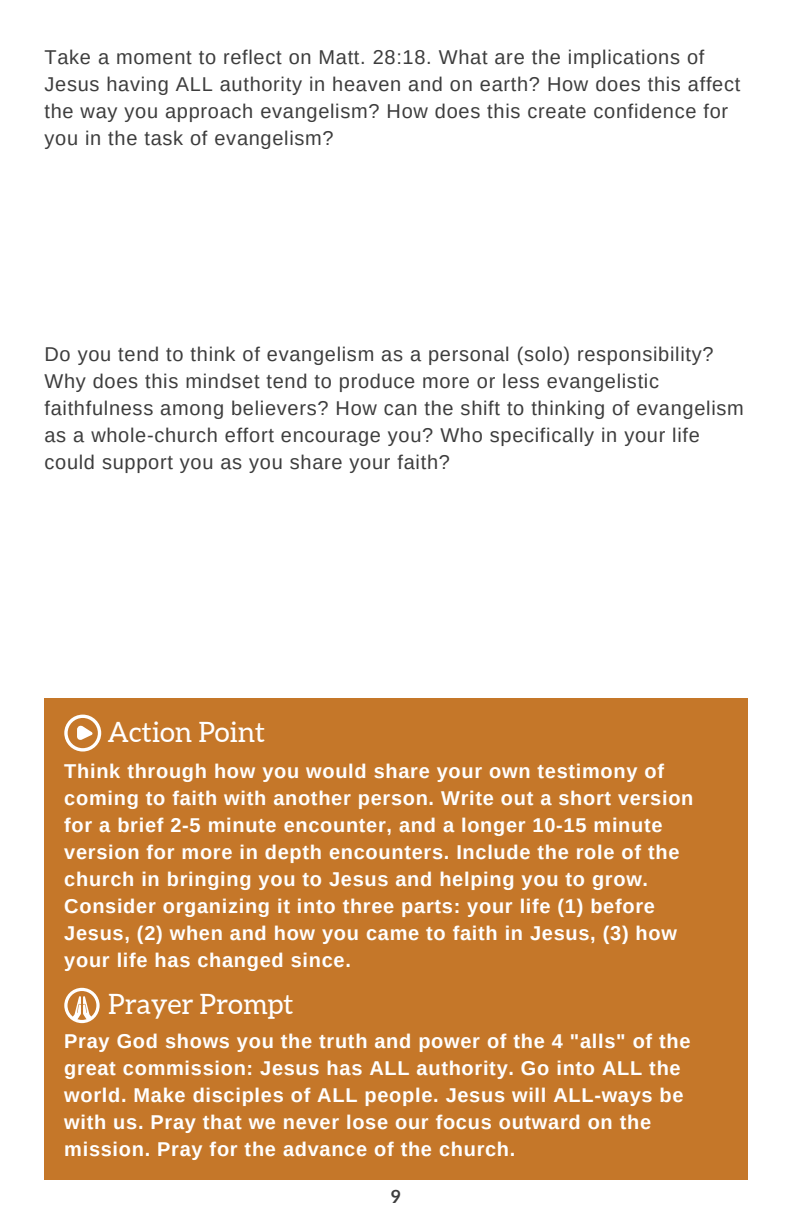
<style>
.page{position:relative;width:792px;height:1224px;background:#fff}
.page>*{position:absolute;margin:0;border:0;box-sizing:border-box;transform-origin:0 0}
.t1{font:28px "Aleo";color:#fff}
.t2{font:700 20px/27px "Arimo";letter-spacing:.035em;color:#fff}
.t3{font:20px/27px "Arimo";letter-spacing:.035em;color:#3d3d3d}
.t4{font:700 18px "Aleo";color:#3d3d3d}
</style>
<div class="page">
<div style="left:44px;top:698px;width:703px;height:482px;background:#c57729"></div>
<svg style="left:64px;top:715px;width:37px;height:36px"></svg>
<svg style="left:64px;top:988px;width:36px;height:35px"></svg>
<h1 class="t3" style="left:45px;top:44px;width:697px">Take a moment to reflect on Matt. 28:18. What are the implications of Jesus having ALL authority in heaven and on earth? How does this affect the way you approach evangelism? How does this create confidence for you in the task of evangelism?</h1>
<h1 class="t3" style="left:45px;top:341px;width:701px">Do you tend to think of evangelism as a personal (solo) responsibility?<br>Why does this mindset tend to produce more or less evangelistic faithfulness among believers? How can the shift to thinking of evangelism as a whole-church effort encourage you? Who specifically in your life could support you as you share your faith?</h1>
<h1 class="t1" style="left:108px;top:716px;width:159px">Action Point</h1>
<p class="t2" style="left:64px;top:758px;width:631px">Think through how you would share your own testimony of coming to faith with another person. Write out a short version for a brief 2-5 minute encounter, and a longer 10-15 minute version for more in depth encounters. Include the role of the church in bringing you to Jesus and helping you to grow.<br>Consider organizing it into three parts: your life (1) before Jesus, (2) when and how you came to faith in Jesus, (3) how your life has changed since.</p>
<h1 class="t1" style="left:108px;top:988px;width:187px">Prayer Prompt</h1>
<p class="t2" style="left:64px;top:1028px;width:628px">Pray God shows you the truth and power of the 4 "alls" of the great commission: Jesus has ALL authority. Go into ALL the world. Make disciples of ALL people. Jesus will ALL-ways be with us. Pray that we never lose our focus outward on the mission. Pray for the advance of the church.</p>
<p class="t4" style="left:391px;top:1187px;width:11px">9</p>
</div>
